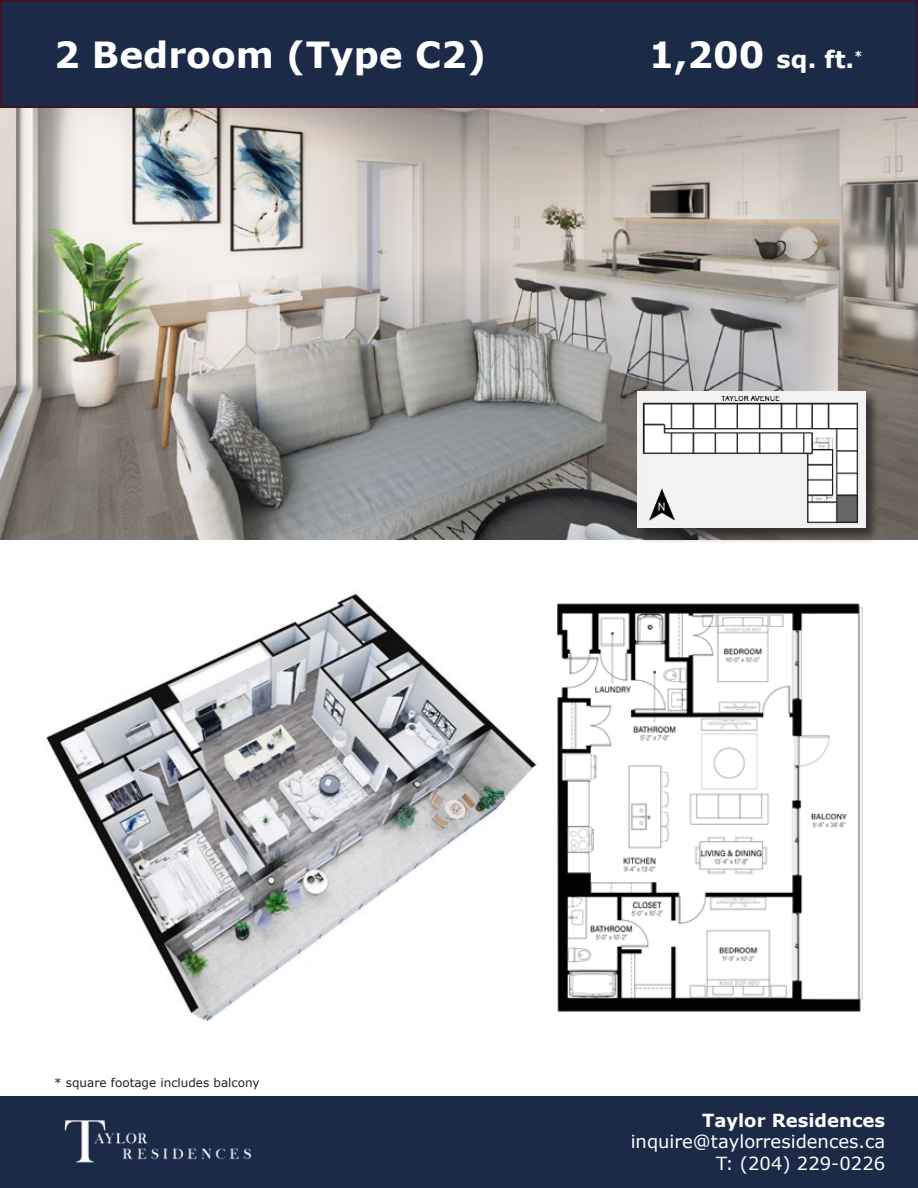
<style>
.page{position:relative;width:918px;height:1188px;background:#fff}
.page>*{position:absolute;margin:0;border:0;box-sizing:border-box;transform-origin:0 0}
.t1{font:700 36px "Verdana";color:#fff}
.t2{font:700 24px "Verdana";color:#fff}
.t3{font:18px/21.6px "Verdana";color:#fff;text-align:right}
.t4{font:700 18px "Verdana";color:#fff}
.t5{font:12px "Verdana";color:#231f20}
.s1{font-size:36px}
</style>
<div class="page">
<img style="left:0;top:108px;width:918px;height:432px">
<img style="left:46px;top:593px;width:491px;height:429px">
<img style="left:557px;top:603px;width:306px;height:409px">
<div style="left:636px;top:390px;width:244px;height:153px;background:#231f20;opacity:.75"></div>
<div style="left:637px;top:391px;width:228px;height:137px;background:#f2f2f2"></div>
<img style="left:643px;top:395px;width:216px;height:129px">
<div style="left:0;top:1096px;width:918px;height:92px;background:#1b2b47"></div>
<div style="left:0;top:0;width:918px;height:108px;background:#1b2b47;border:2px solid #470f19"></div>
<img style="left:64px;top:1120px;width:187px;height:43px">
<h1 class="t1" style="left:54px;top:29px;width:434px">2 Bedroom (Type C2)</h1>
<h2 class="t2" style="left:649px;top:42px;width:215px"><span class="s1">1,200</span> sq. ft.<sup>*</sup></h2>
<p class="t5" style="left:54px;top:1075px;width:207px">* square footage includes balcony</p>
<p class="t4" style="left:702px;top:1108px;width:185px">Taylor Residences</p>
<p class="t3" style="left:631px;top:1131px;width:256px">inquire@taylorresidences.ca<br>T: (204) 229-0226</p>
</div>
